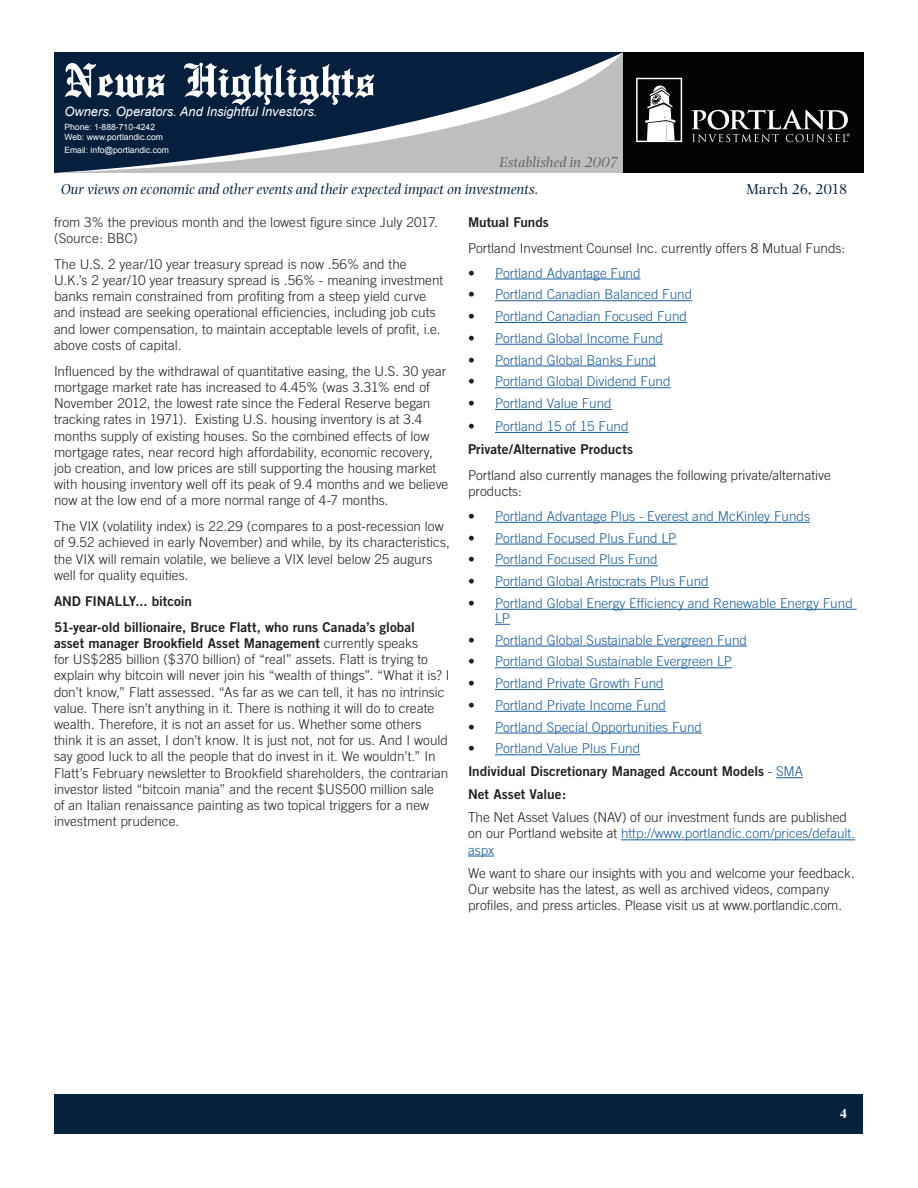
<style>
.page{position:relative;width:918px;height:1188px;background:#fff}
.page>*{position:absolute;margin:0;border:0;box-sizing:border-box;transform-origin:0 0}
.t1{font:500 51px "English Towne";color:#fff}
.t2{font:italic 15px "Photina";color:#04213e}
.t3{font:italic 15px "Photina";color:#636366}
.t4{font:15px "Photina";letter-spacing:-.015em;color:#04213e}
.Article_-_Body{font:300 13.5px/16.2px "Trade Gothic";color:#231f20}
.t5{font:300 13.5px/15px "Trade Gothic";color:#175d9e}
.Article_-_Body-2{font:13.5px "Trade Gothic Bold Two";color:#231f20}
.t6{font:700 13.5px "Times";color:#fff}
.t7{font:italic 12.9px "Arial";color:#fff}
.t8{font:8.55px/10.4px "Arial";color:#fff}
.s1{font-family:"Trade Gothic Bold Two";font-weight:400}
.s2{color:#231f20}
.s3{font-family:"Trade Gothic";font-weight:300}
.s4{font-family:"Trade Gothic";font-weight:300;color:#175d9e}
.s5{color:#175d9e}
</style>
<div class="page">
<div style="left:606px;top:52px;width:258px;height:121px;background:#040503"></div>
<div style="left:55px;top:1094px;width:808px;height:39px;background:#04213e"></div>
<svg style="left:54px;top:53px;width:569px;height:120px;background:#4d5d71"></svg>
<svg style="left:636px;top:78px;width:46px;height:64px"></svg>
<svg style="left:691px;top:110px;width:159px;height:32px"></svg>
<hr style="left:495px;top:279px;width:146px;height:1px;background:#175d9e">
<hr style="left:495px;top:300px;width:197px;height:1px;background:#175d9e">
<hr style="left:495px;top:322px;width:192px;height:1px;background:#175d9e">
<hr style="left:495px;top:344px;width:168px;height:1px;background:#175d9e">
<hr style="left:495px;top:366px;width:161px;height:1px;background:#175d9e">
<hr style="left:495px;top:387px;width:176px;height:1px;background:#175d9e">
<hr style="left:495px;top:409px;width:117px;height:1px;background:#175d9e">
<hr style="left:495px;top:432px;width:134px;height:1px;background:#175d9e">
<hr style="left:495px;top:522px;width:315px;height:1px;background:#175d9e">
<hr style="left:495px;top:544px;width:182px;height:1px;background:#175d9e">
<hr style="left:495px;top:565px;width:163px;height:1px;background:#175d9e">
<hr style="left:495px;top:587px;width:214px;height:1px;background:#175d9e">
<hr style="left:495px;top:609px;width:362px;height:1px;background:#175d9e">
<svg style="left:495px;top:624px;width:15px;height:1px"></svg>
<hr style="left:495px;top:646px;width:252px;height:1px;background:#175d9e">
<hr style="left:495px;top:667px;width:237px;height:1px;background:#175d9e">
<hr style="left:495px;top:689px;width:169px;height:1px;background:#175d9e">
<hr style="left:495px;top:711px;width:171px;height:1px;background:#175d9e">
<hr style="left:495px;top:733px;width:207px;height:1px;background:#175d9e">
<hr style="left:495px;top:754px;width:145px;height:1px;background:#175d9e">
<svg style="left:776px;top:777px;width:27px;height:1px"></svg>
<hr style="left:621px;top:839px;width:234px;height:1px;background:#175d9e">
<svg style="left:468px;top:856px;width:26px;height:1px"></svg>
<h1 class="t1" style="left:64px;top:51px;width:312px">News Highlights</h1>
<p class="t7" style="left:64px;top:103px;width:255px">Owners. Operators. And Insightful Investors.</p>
<p class="t8" style="left:64px;top:122px;width:100px">Phone: 1-888-710-4242<br>Web: www.portlandic.com</p>
<p class="t8" style="left:64px;top:145px;width:106px">Email: info@portlandic.com</p>
<p class="t3" style="left:499px;top:153px;width:120px">Established in 2007</p>
<p class="t2" style="left:61px;top:181px;width:479px">Our views on economic and other events and their expected impact on investments.</p>
<p class="t4" style="left:747px;top:180px;width:103px">March 26, 2018</p>
<p class="Article_-_Body" style="left:54px;top:214px;width:385px">from 3% the previous month and the lowest figure since July 2017. (Source: BBC)</p>
<p class="Article_-_Body" style="left:54px;top:256px;width:391px">The U.S. 2 year/10 year treasury spread is now .56% and the U.K.’s 2 year/10 year treasury spread is .56% - meaning investment banks remain constrained from profiting from a steep yield curve and instead are seeking operational efficiencies, including job cuts and lower compensation, to maintain acceptable levels of profit, i.e. above costs of capital.</p>
<p class="Article_-_Body" style="left:54px;top:363px;width:396px">Influenced by the withdrawal of quantitative easing, the U.S. 30 year mortgage market rate has increased to 4.45% (was 3.31% end of November 2012, the lowest rate since the Federal Reserve began tracking rates in 1971). Existing U.S. housing inventory is at 3.4 months supply of existing houses. So the combined effects of low mortgage rates, near record high affordability, economic recovery, job creation, and low prices are still supporting the housing market with housing inventory well off its peak of 9.4 months and we believe now at the low end of a more normal range of 4-7 months.</p>
<p class="Article_-_Body" style="left:54px;top:518px;width:398px">The VIX (volatility index) is 22.29 (compares to a post-recession low of 9.52 achieved in early November) and while, by its characteristics, the VIX will remain volatile, we believe a VIX level below 25 augurs well for quality equities.</p>
<p class="Article_-_Body-2" style="left:54px;top:593px;width:140px">AND FINALLY... bitcoin</p>
<p class="Article_-_Body" style="left:54px;top:619px;width:397px"><span class="s1">51-year-old billionaire, Bruce Flatt, who runs Canada’s global<br>asset manager Brookfield Asset Management</span> currently speaks<br>for US$285 billion ($370 billion) of “real” assets. Flatt is trying to explain why bitcoin will never join his “wealth of things”. “What it is? I don’t know,” Flatt assessed. “As far as we can tell, it has no intrinsic value. There isn’t anything in it. There is nothing it will do to create wealth. Therefore, it is not an asset for us. Whether some others think it is an asset, I don’t know. It is just not, not for us. And I would say good luck to all the people that do invest in it. We wouldn’t.” In Flatt’s February newsletter to Brookfield shareholders, the contrarian investor listed “bitcoin mania” and the recent $US500 million sale<br>of an Italian renaissance painting as two topical triggers for a new investment prudence.</p>
<p class="Article_-_Body-2" style="left:468px;top:214px;width:82px">Mutual Funds</p>
<p class="Article_-_Body" style="left:468px;top:240px;width:379px">Portland Investment Counsel Inc. currently offers 8 Mutual Funds:</p>
<p class="t5" style="left:468px;top:265px;width:174px"><span class="s2">•</span> Portland Advantage Fund</p>
<p class="t5" style="left:468px;top:287px;width:226px"><span class="s2">•</span> Portland Canadian Balanced Fund</p>
<p class="t5" style="left:468px;top:309px;width:221px"><span class="s2">•</span> Portland Canadian Focused Fund</p>
<p class="t5" style="left:468px;top:330px;width:197px"><span class="s2">•</span> Portland Global Income Fund</p>
<p class="t5" style="left:468px;top:352px;width:190px"><span class="s2">•</span> Portland Global Banks Fund</p>
<p class="t5" style="left:468px;top:374px;width:204px"><span class="s2">•</span> Portland Global Dividend Fund</p>
<p class="t5" style="left:468px;top:396px;width:145px"><span class="s2">•</span> Portland Value Fund</p>
<p class="t5" style="left:468px;top:419px;width:162px"><span class="s2">•</span> Portland 15 of 15 Fund</p>
<p class="Article_-_Body-2" style="left:468px;top:441px;width:167px">Private/Alternative Products</p>
<p class="Article_-_Body" style="left:468px;top:467px;width:365px">Portland also currently manages the following private/alternative products:</p>
<p class="t5" style="left:468px;top:508px;width:344px"><span class="s2">•</span> Portland Advantage Plus - Everest and McKinley Funds</p>
<p class="t5" style="left:468px;top:530px;width:210px"><span class="s2">•</span> Portland Focused Plus Fund LP</p>
<p class="t5" style="left:468px;top:552px;width:191px"><span class="s2">•</span> Portland Focused Plus Fund</p>
<p class="t5" style="left:468px;top:574px;width:242px"><span class="s2">•</span> Portland Global Aristocrats Plus Fund</p>
<p class="t5" style="left:495px;top:595px;width:359px;text-indent:-27px"><span class="s2">•</span> Portland Global Energy Efficiency and Renewable Energy Fund<br>LP</p>
<p class="t5" style="left:468px;top:632px;width:281px"><span class="s2">•</span> Portland Global Sustainable Evergreen Fund</p>
<p class="t5" style="left:468px;top:654px;width:266px"><span class="s2">•</span> Portland Global Sustainable Evergreen LP</p>
<p class="t5" style="left:468px;top:676px;width:197px"><span class="s2">•</span> Portland Private Growth Fund</p>
<p class="t5" style="left:468px;top:697px;width:200px"><span class="s2">•</span> Portland Private Income Fund</p>
<p class="t5" style="left:468px;top:719px;width:236px"><span class="s2">•</span> Portland Special Opportunities Fund</p>
<p class="t5" style="left:468px;top:741px;width:174px"><span class="s2">•</span> Portland Value Plus Fund</p>
<p class="Article_-_Body-2" style="left:468px;top:763px;width:337px">Individual Discretionary Managed Account Models <span class="s3">-</span> <span class="s4">SMA</span></p>
<p class="Article_-_Body-2" style="left:468px;top:786px;width:100px">Net Asset Value:</p>
<p class="Article_-_Body" style="left:468px;top:809px;width:389px">The Net Asset Values (NAV) of our investment funds are published on our Portland website at <span class="s5">http://www.portlandic.com/prices/default. aspx</span></p>
<p class="Article_-_Body" style="left:468px;top:865px;width:388px">We want to share our insights with you and welcome your feedback.<br>Our website has the latest, as well as archived videos, company profiles, and press articles. Please visit us at www.portlandic.com.</p>
<p class="t6" style="left:840px;top:1100px;width:8px">4</p>
</div>
